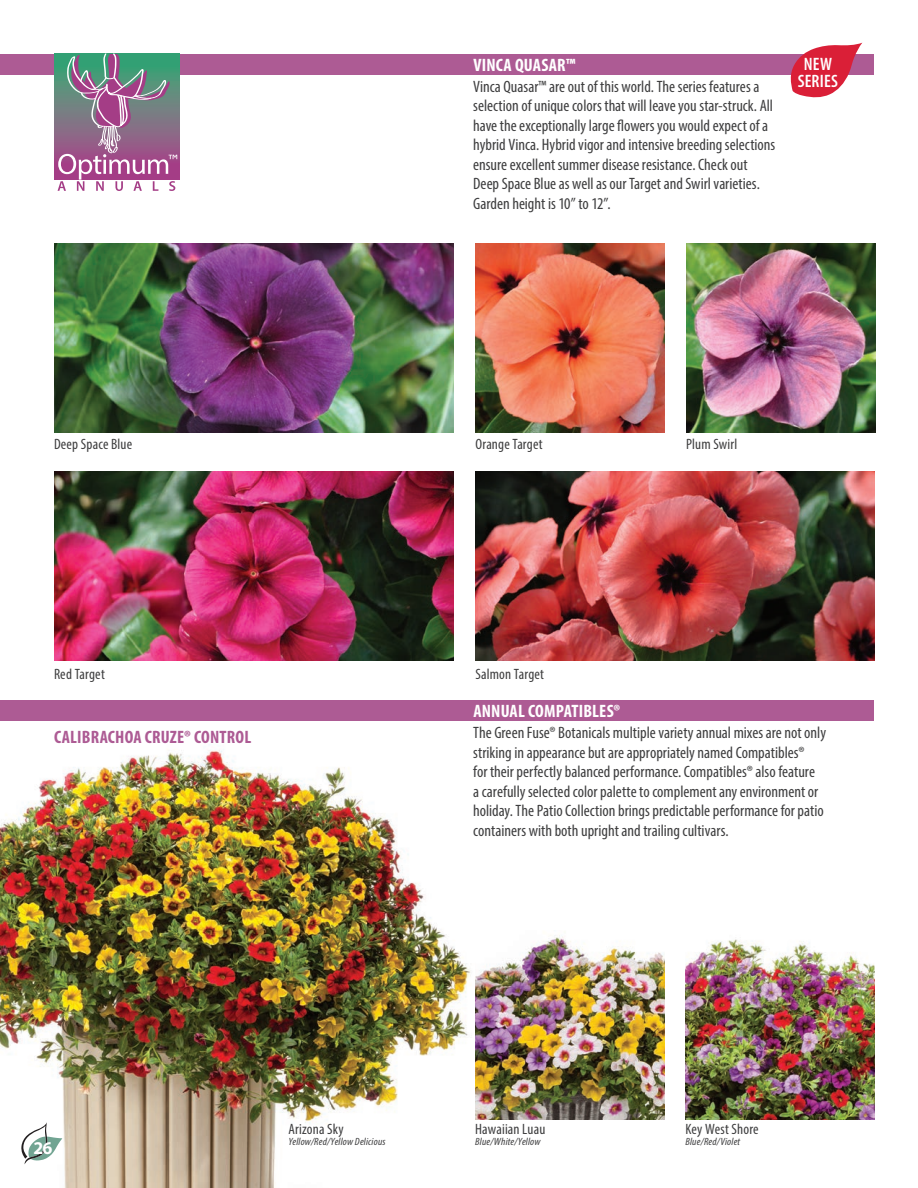
<style>
.page{position:relative;width:918px;height:1188px;background:#fff}
.page>*{position:absolute;margin:0;border:0;box-sizing:border-box;transform-origin:0 0}
.sub{font:700 condensed 18px "Myriad Pro";letter-spacing:.01em;color:#fff}
.sub-2{font:700 condensed 18px "Myriad Pro";letter-spacing:.01em;color:#ad5b94}
.new{font:600 condensed 18px/16.4px "Myriad Pro";letter-spacing:.01em;color:#fff;text-align:center}
.page_number{font:700 18px "Myriad Pro";color:#fff}
.body_large{font:condensed 16.5px/19.5px "Myriad Pro";color:#3e3e3f}
.body{font:condensed 15px "Myriad Pro";letter-spacing:.015em;color:#3e3e3f}
.color{font:italic condensed 10.5px "Myriad Pro";letter-spacing:.02em;color:#3e3e3f;scale:1.05 1}
</style>
<div class="page">
<img style="left:0;top:744px;width:471px;height:444px">
<div style="left:0;top:54px;width:874px;height:20px;background:#ad5b94"></div>
<div style="left:0;top:701px;width:874px;height:20px;background:#ad5b94"></div>
<svg style="left:54px;top:54px;width:126px;height:126px"></svg>
<svg style="left:58px;top:53px;width:119px;height:138px;background:#948296"></svg>
<img style="left:475px;top:935px;width:189px;height:185px">
<img style="left:475px;top:244px;width:189px;height:189px">
<img style="left:54px;top:244px;width:400px;height:189px">
<img style="left:685px;top:939px;width:189px;height:181px">
<img style="left:686px;top:244px;width:189px;height:189px">
<img style="left:54px;top:472px;width:400px;height:189px">
<img style="left:475px;top:472px;width:400px;height:189px">
<svg style="left:789px;top:43px;width:73px;height:55px"></svg>
<svg style="left:21px;top:1122px;width:41px;height:42px"></svg>
<p class="sub" style="left:473px;top:54px;width:104px">VINCA QUASAR™</p>
<p class="body_large" style="left:473px;top:76px;width:304px">Vinca Quasar™ are out of this world. The series features a selection of unique colors that will leave you star-struck. All have the exceptionally large flowers you would expect of a hybrid Vinca. Hybrid vigor and intensive breeding selections ensure excellent summer disease resistance. Check out Deep Space Blue as well as our Target and Swirl varieties.<br>Garden height is 10” to 12”.</p>
<p class="new" style="left:798px;top:56px;width:42px">NEW<br>SERIES</p>
<p class="body" style="left:54px;top:435px;width:80px">Deep Space Blue</p>
<p class="body" style="left:475px;top:435px;width:69px">Orange Target</p>
<p class="body" style="left:54px;top:664px;width:52px">Red Target</p>
<p class="body" style="left:475px;top:664px;width:70px">Salmon Target</p>
<p class="body" style="left:686px;top:435px;width:53px">Plum Swirl</p>
<p class="sub-2" style="left:54px;top:725px;width:199px">CALIBRACHOA CRUZE® CONTROL</p>
<p class="sub" style="left:473px;top:700px;width:148px">ANNUAL COMPATIBLES®</p>
<p class="body_large" style="left:473px;top:723px;width:354px">The Green Fuse® Botanicals multiple variety annual mixes are not only striking in appearance but are appropriately named Compatibles®<br>for their perfectly balanced performance. Compatibles® also feature<br>a carefully selected color palette to complement any environment or holiday. The Patio Collection brings predictable performance for patio containers with both upright and trailing cultivars.</p>
<p class="page_number" style="left:34px;top:1136px;width:20px">26</p>
<p class="body" style="left:288px;top:1120px;width:57px">Arizona Sky</p>
<p class="color" style="left:288px;top:1135px;width:94px">Yellow/Red/Yellow Delicious</p>
<p class="body" style="left:475px;top:1120px;width:72px">Hawaiian Luau</p>
<p class="color" style="left:475px;top:1135px;width:64px">Blue/White/Yellow</p>
<p class="body" style="left:685px;top:1120px;width:75px">Key West Shore</p>
<p class="color" style="left:685px;top:1135px;width:54px">Blue/Red/Violet</p>
</div>
